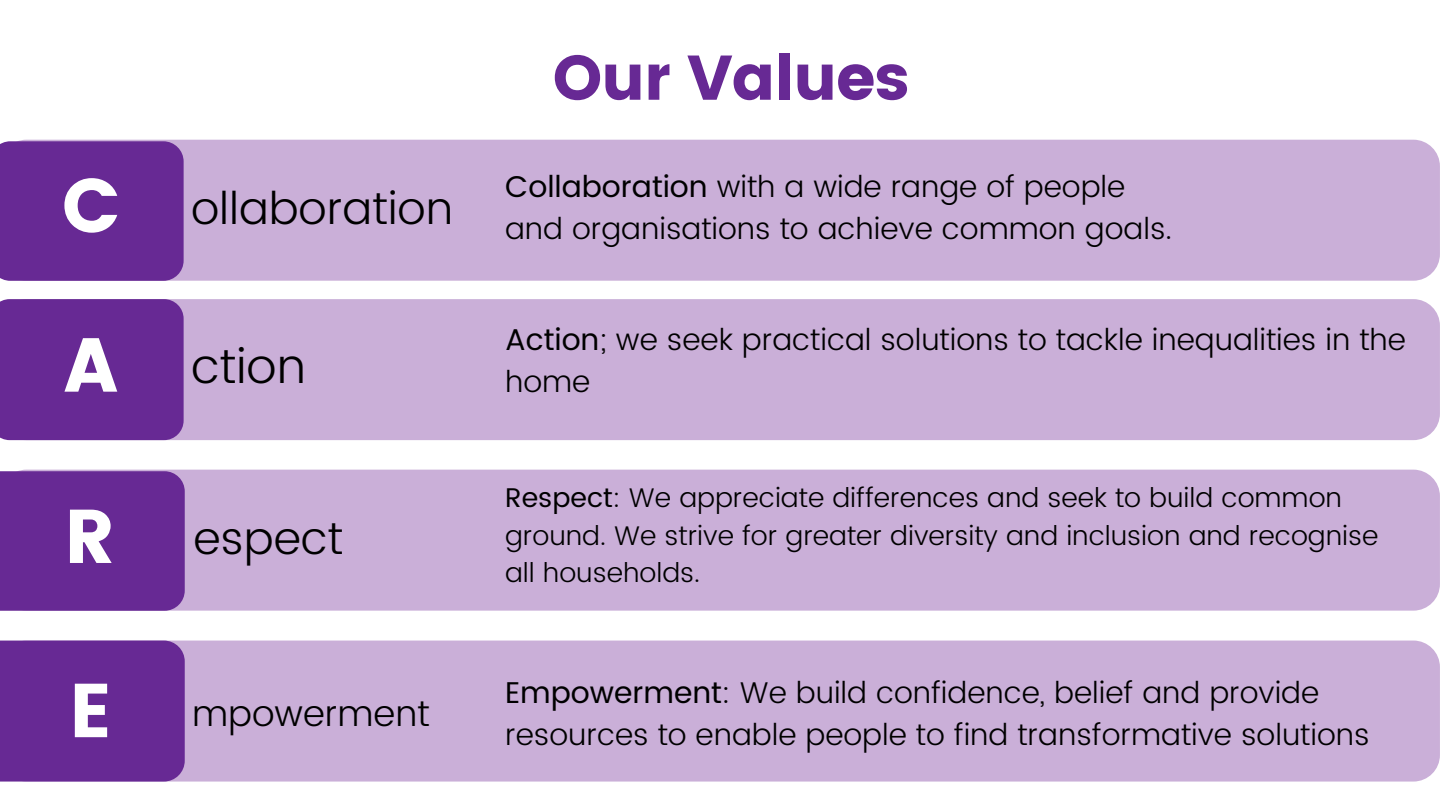
<style>
.page{position:relative;width:1440px;height:810px;background:#fff}
.page>*{position:absolute;margin:0;border:0;box-sizing:border-box;transform-origin:0 0}
.t1{font:76px "Poppins";color:#fff}
.t2{font:63px "Poppins";letter-spacing:-.02em;color:#672994}
.t3{font:300 48px "Poppins";color:#000}
.t4{font:300 45px "Poppins";color:#000}
.t5{font:300 36px "Poppins";color:#000}
.t6{font:300 30px/41.2px "Poppins";color:#000}
.t7{font:300 27px/37.5px "Poppins";color:#000}
.s1{font-weight:400}
</style>
<div class="page">
<div style="left:0;top:140px;width:1440px;height:141px;background:#caafd8;border-radius:27px"></div>
<div style="left:0;top:141px;width:184px;height:140px;background:#672994"></div>
<div style="left:0;top:299px;width:1440px;height:141px;background:#caafd8;border-radius:27px"></div>
<div style="left:0;top:299px;width:184px;height:141px;background:#672994"></div>
<div style="left:0;top:470px;width:1440px;height:141px;background:#caafd8;border-radius:27px"></div>
<div style="left:0;top:641px;width:1440px;height:141px;background:#caafd8;border-radius:27px"></div>
<div style="left:0;top:641px;width:185px;height:141px;background:#672994"></div>
<div style="left:0;top:471px;width:185px;height:140px;background:#672994"></div>
<p class="t1" style="left:62px;top:162px;width:60px">C</p>
<p class="t4" style="left:191px;top:182px;width:264px">ollaboration</p>
<p class="t1" style="left:64px;top:321px;width:56px">A</p>
<p class="t3" style="left:191px;top:339px;width:116px">ction</p>
<p class="t1" style="left:64px;top:492px;width:52px">R</p>
<p class="t1" style="left:69px;top:667px;width:45px">E</p>
<p class="t4" style="left:193px;top:512px;width:151px">espect</p>
<p class="t5" style="left:192px;top:692px;width:239px">mpowerment</p>
<p class="t2" style="left:553px;top:41px;width:358px">Our Values</p>
<p class="t6" style="left:505px;top:166px;width:622px"><span class="s1">Collaboration</span> with a wide range of people</p>
<p class="t6" style="left:505px;top:208px;width:668px">and organisations to achieve common goals.</p>
<p class="t6" style="left:505px;top:319px;width:902px"><span class="s1">Action</span>; we seek practical solutions to tackle inequalities in the home</p>
<p class="t7" style="left:505px;top:479px;width:875px"><span class="s1">Respect</span>: We appreciate differences and seek to build common ground. We strive for greater diversity and inclusion and recognise all households.</p>
<p class="t6" style="left:505px;top:671px;width:866px;line-height:42px"><span class="s1">Empowerment</span>: We build confidence, belief and provide resources to enable people to find transformative solutions</p>
</div>
